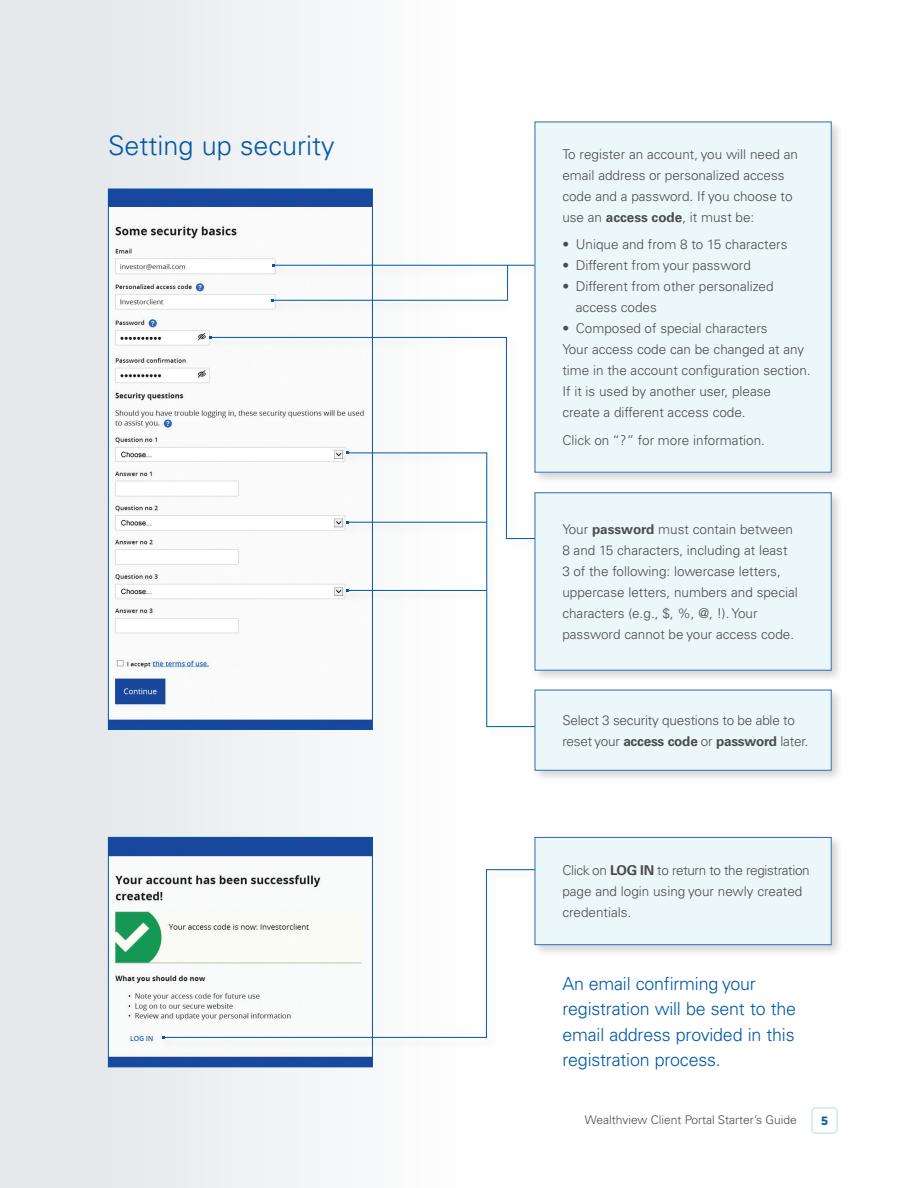
<style>
.page{position:relative;width:918px;height:1188px;background:#fff}
.page>*{position:absolute;margin:0;border:0;box-sizing:border-box;transform-origin:0 0}
.t1{font:300 27px "Univers LT Pro 45";color:#0158a6}
.p_-_call_out__blue{font:300 18px/25.5px "Univers LT Pro 45";letter-spacing:-.01em;color:#0158a6}
.p_-_body{font:300 13.5px/21px "Univers LT Pro 45";color:#4b4c4d}
.p_-_bullets_body{font:300 13.5px/21px "Univers LT Pro 45";color:#4b4c4d}
.t2{font:300 12px "Univers LT Pro 45";color:#4b4c4d}
.t3{font:700 12px "Gotham";color:#0158a6}
.s1{font-family:"Univers LT Pro 65";font-weight:700}
</style>
<div class="page">
<div style="left:0;top:0;width:470px;height:1188px;background:linear-gradient(to right,#dfe4e8,#fbfcfd)"></div>
<svg style="left:811px;top:1107px;width:27px;height:27px"></svg>
<img style="left:110px;top:191px;width:261px;height:537px">
<img style="left:110px;top:839px;width:261px;height:226px">
<div style="left:108px;top:837px;width:265px;height:230px;border:1px solid #0158a6"></div>
<div style="left:269px;top:261px;width:277px;height:18px;background:#231f20;opacity:.2"></div>
<hr style="left:273px;top:265px;width:262px;height:1px;background:#0158a6">
<div style="left:159px;top:866px;width:392px;height:185px;background:#f9fafa"></div>
<svg style="left:163px;top:869px;width:369px;height:169px"></svg>
<div style="left:343px;top:449px;width:206px;height:290px;background:#231f20;opacity:.2"></div>
<svg style="left:347px;top:552px;width:192px;height:175px"></svg>
<div style="left:207px;top:333px;width:385px;height:219px;background:#231f20;opacity:.2"></div>
<svg style="left:210px;top:337px;width:371px;height:202px"></svg>
<div style="left:269px;top:296px;width:250px;height:18px;background:#231f20;opacity:.2"></div>
<hr style="left:273px;top:300px;width:235px;height:1px;background:#0158a6">
<hr style="left:507px;top:265px;width:1px;height:36px;background:#0158a6">
<div style="left:532px;top:119px;width:312px;height:366px;background:#231f20;opacity:.2"></div>
<div style="left:535px;top:122px;width:296px;height:350px;background:#ecf7fa"></div>
<div style="left:535px;top:122px;width:297px;height:351px;border:1px solid #2f6cb2"></div>
<div style="left:532px;top:489px;width:312px;height:194px;background:#231f20;opacity:.2"></div>
<div style="left:535px;top:493px;width:296px;height:177px;background:#ecf7fa"></div>
<div style="left:535px;top:492px;width:297px;height:179px;border:1px solid #2f6cb2"></div>
<div style="left:532px;top:687px;width:312px;height:96px;background:#231f20;opacity:.2"></div>
<div style="left:535px;top:690px;width:296px;height:80px;background:#ecf7fa"></div>
<div style="left:535px;top:690px;width:297px;height:81px;border:1px solid #2f6cb2"></div>
<div style="left:532px;top:834px;width:312px;height:124px;background:#231f20;opacity:.2"></div>
<div style="left:535px;top:837px;width:296px;height:108px;background:#ecf7fa"></div>
<div style="left:535px;top:837px;width:297px;height:108px;border:1px solid #2f6cb2"></div>
<h2 class="t1" style="left:108px;top:127px;width:228px">Setting up security</h2>
<p class="p_-_body" style="left:562px;top:143px;width:237px">To register an account, you will need an email address or personalized access code and a password. If you choose to use an <span class="s1">access code</span>, it must be:</p>
<p class="p_-_bullets_body" style="left:562px;top:234px;width:227px">• Unique and from 8 to 15 characters</p>
<p class="p_-_bullets_body" style="left:562px;top:255px;width:190px">• Different from your password</p>
<p class="p_-_bullets_body" style="left:576px;top:276px;width:199px;text-indent:-14px">• Different from other personalized access codes</p>
<p class="p_-_bullets_body" style="left:562px;top:318px;width:207px">• Composed of special characters</p>
<p class="p_-_body" style="left:562px;top:339px;width:250px">Your access code can be changed at any time in the account configuration section.<br>If it is used by another user, please create a different access code.</p>
<p class="p_-_body" style="left:562px;top:430px;width:204px">Click on “?” for more information.</p>
<p class="p_-_body" style="left:562px;top:518px;width:237px">Your <span class="s1">password</span> must contain between 8 and 15 characters, including at least 3 of the following: lowercase letters, uppercase letters, numbers and special characters (e.g., $, %, @, !). Your password cannot be your access code.</p>
<p class="p_-_body" style="left:562px;top:709px;width:248px">Select 3 security questions to be able to reset your <span class="s1">access code</span> or <span class="s1">password</span> later.</p>
<p class="p_-_body" style="left:562px;top:859px;width:249px">Click on <span class="s1">LOG IN</span> to return to the registration page and login using your newly created credentials.</p>
<p class="p_-_call_out__blue" style="left:562px;top:970px;width:235px">An email confirming your registration will be sent to the email address provided in this registration process.</p>
<p class="t2" style="left:585px;top:1112px;width:214px">Wealthview Client Portal Starter’s Guide</p>
<p class="t3" style="left:821px;top:1113px;width:9px">5</p>
</div>
